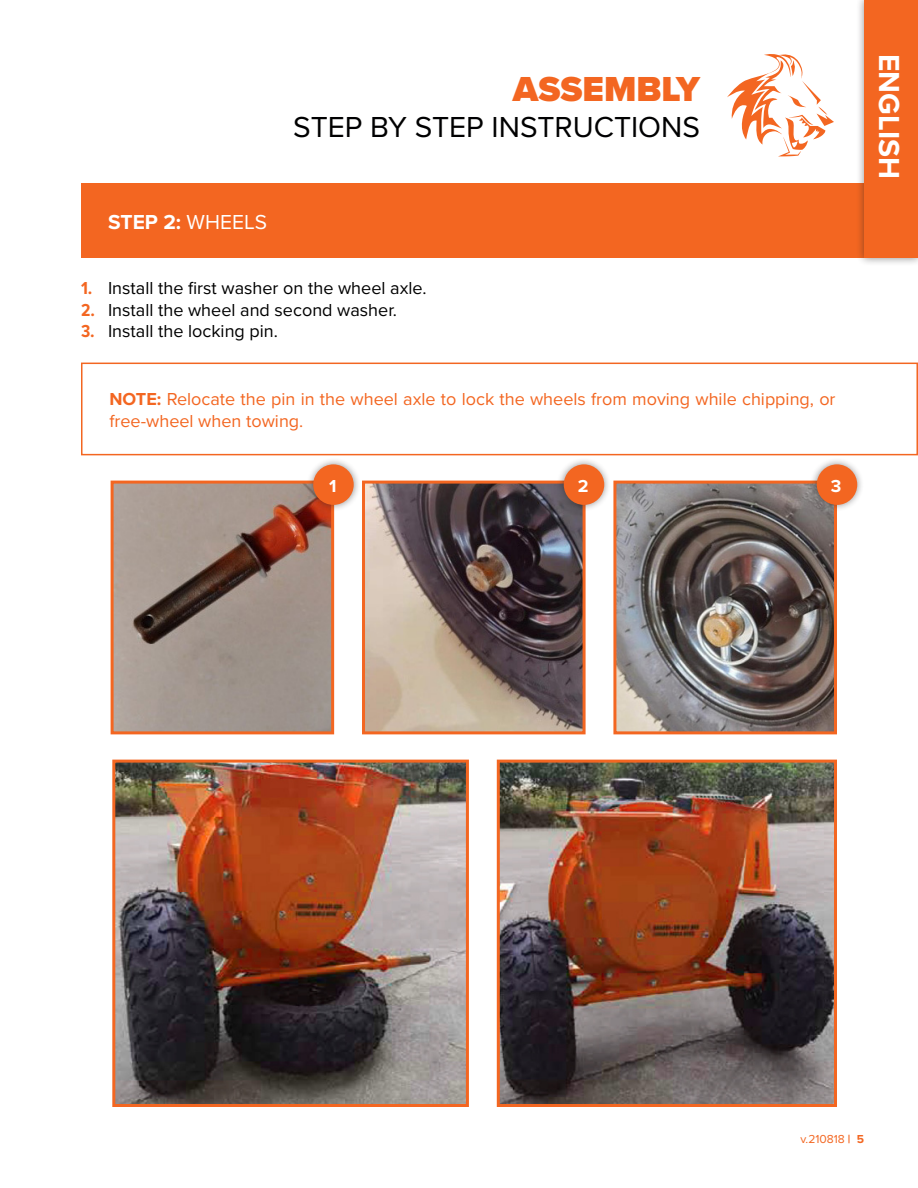
<style>
.page{position:relative;width:918px;height:1188px;background:#fff}
.page>*{position:absolute;margin:0;border:0;box-sizing:border-box;transform-origin:0 0}
.t1{font:900 36px "Proxima Nova";color:#f36621}
.t2{font:30px "Proxima Nova";color:#000001}
.t3{font:700 30px "Proxima Nova";color:#fff}
.t4{font:700 21px "Proxima Nova";color:#fff}
.t5{font:18px/21.6px "Proxima Nova";color:#f36621}
.t6{font:18px "Proxima Nova";color:#000001}
.t7{font:700 18px "Proxima Nova";color:#fff}
.t8{font:12px "Proxima Nova";color:#f36621}
.s1{font-weight:400}
.s2{font-family:"Proxima Nova Cond";font-weight:700;color:#f36621}
.s3{font-weight:700}
</style>
<div class="page">
<svg style="left:727px;top:54px;width:107px;height:102px"></svg>
<div style="left:81px;top:183px;width:837px;height:75px;background:#f36621"></div>
<div style="left:81px;top:363px;width:837px;height:92px;border:2px solid #f36621"></div>
<img style="left:115px;top:485px;width:215px;height:245px">
<div style="left:111px;top:481px;width:223px;height:253px;border:3px solid #f36621"></div>
<img style="left:366px;top:485px;width:216px;height:245px">
<div style="left:362px;top:481px;width:224px;height:253px;border:3px solid #f36621"></div>
<img style="left:617px;top:485px;width:216px;height:245px">
<div style="left:613px;top:481px;width:224px;height:253px;border:3px solid #f36621"></div>
<img style="left:116px;top:764px;width:349px;height:339px">
<div style="left:112px;top:760px;width:357px;height:347px;border:3px solid #f36621"></div>
<img style="left:501px;top:764px;width:332px;height:339px">
<div style="left:497px;top:760px;width:340px;height:347px;border:3px solid #f36621"></div>
<div style="left:306px;top:457px;width:55px;height:55px;background:#231f20;opacity:.5"></div>
<div style="left:313px;top:464px;width:41px;height:41px;background:#f36621;border-radius:50%"></div>
<div style="left:557px;top:457px;width:55px;height:55px;background:#231f20;opacity:.5"></div>
<div style="left:564px;top:464px;width:40px;height:41px;background:#f36621;border-radius:50%"></div>
<div style="left:810px;top:457px;width:55px;height:55px;background:#231f20;opacity:.5"></div>
<div style="left:817px;top:464px;width:40px;height:41px;background:#f36621;border-radius:50%"></div>
<div style="left:855px;top:0;width:63px;height:266px;background:#231f20;opacity:.5"></div>
<div style="left:864px;top:0;width:54px;height:258px;background:#f36621"></div>
<h1 class="t1" style="left:513px;top:63px;width:189px">ASSEMBLY</h1>
<h2 class="t2" style="left:293px;top:105px;width:408px">STEP BY STEP INSTRUCTIONS</h2>
<p class="t4" style="left:108px;top:206px;width:161px">STEP 2: <span class="s1">WHEELS</span></p>
<p class="t6" style="left:81px;top:275px;width:347px"><span class="s2">1.</span> Install the first washer on the wheel axle.</p>
<p class="t6" style="left:81px;top:296px;width:317px"><span class="s2">2.</span> Install the wheel and second washer.</p>
<p class="t6" style="left:81px;top:318px;width:199px"><span class="s2">3.</span> Install the locking pin.</p>
<p class="t5" style="left:109px;top:388px;width:728px"><span class="s3">NOTE:</span> Relocate the pin in the wheel axle to lock the wheels from moving while chipping, or free-wheel when towing.</p>
<p class="t7" style="left:329px;top:472px;width:9px">1</p>
<p class="t7" style="left:578px;top:472px;width:12px">2</p>
<p class="t7" style="left:831px;top:472px;width:12px">3</p>
<h2 class="t3" style="left:912px;top:54px;width:126px;rotate:90deg">ENGLISH</h2>
<p class="t8" style="left:801px;top:1131px;width:65px">v.210818 <span class="s3">| 5</span></p>
</div>
